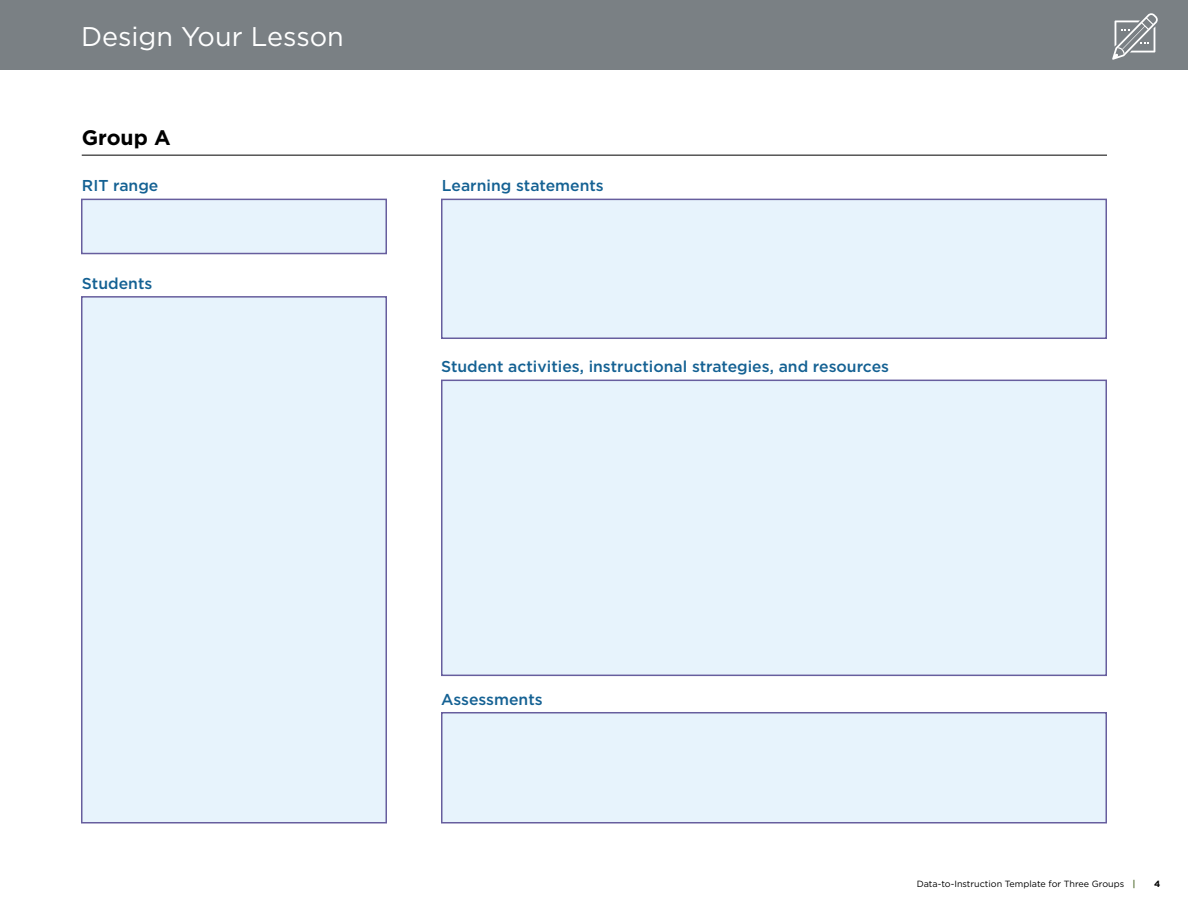
<style>
.page{position:relative;width:1188px;height:918px;background:#fff}
.page>*{position:absolute;margin:0;border:0;box-sizing:border-box;transform-origin:0 0}
.t1{font:27px "Gotham";color:#fff}
.t2{font:700 21px "Gotham";color:#000}
.t3{font:500 15.75px "Gotham";color:#146193}
.t4{font:9px "Gotham";color:#000}
.t5{font:700 9px "Gotham";color:#000}
.s1{font-weight:700;color:#637b45}
</style>
<div class="page">
<div style="left:0;top:0;width:1188px;height:70px;background:#7a8084"></div>
<div style="left:441px;top:199px;width:666px;height:140px;background:#e7f3fc;border:2px solid #675e9e"></div>
<hr style="left:82px;top:155px;width:1025px;height:1px;background:#000">
<div style="left:81px;top:199px;width:306px;height:55px;background:#e7f3fc;border:2px solid #675e9e"></div>
<div style="left:81px;top:296px;width:306px;height:528px;background:#e7f3fc;border:2px solid #675e9e"></div>
<div style="left:441px;top:712px;width:666px;height:112px;background:#e7f3fc;border:2px solid #675e9e"></div>
<div style="left:441px;top:380px;width:666px;height:296px;background:#e7f3fc;border:2px solid #675e9e"></div>
<svg style="left:1112px;top:13px;width:46px;height:47px"></svg>
<h1 class="t1" style="left:81px;top:19px;width:264px">Design Your Lesson</h1>
<h2 class="t2" style="left:82px;top:124px;width:91px">Group A</h2>
<p class="t3" style="left:82px;top:175px;width:78px">RIT range</p>
<p class="t3" style="left:82px;top:273px;width:72px">Students</p>
<p class="t3" style="left:442px;top:175px;width:163px">Learning statements</p>
<p class="t3" style="left:441px;top:356px;width:450px">Student activities, instructional strategies, and resources</p>
<p class="t3" style="left:441px;top:689px;width:103px">Assessments</p>
<p class="t4" style="left:917px;top:878px;width:220px">Data-to-Instruction Template for Three Groups <span class="s1">|</span></p>
<p class="t5" style="left:1154px;top:877px;width:8px">4</p>
</div>
